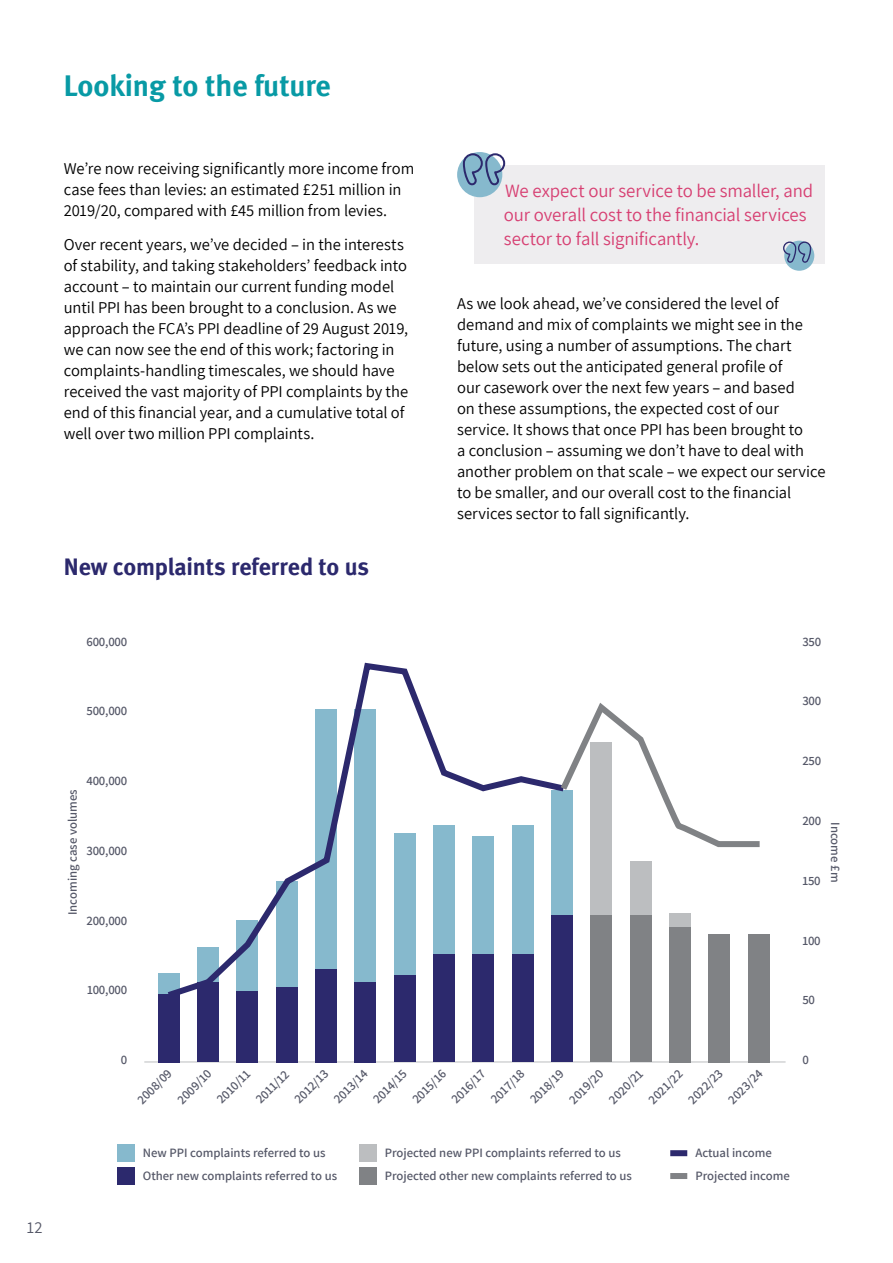
<style>
.page{position:relative;width:893px;height:1263px;background:#fff}
.page>*{position:absolute;margin:0;border:0;box-sizing:border-box;transform-origin:0 0}
.t1{font:700 30px "Meta";letter-spacing:-.005em;color:#089aa5}
.t2{font:24px "Meta Bold LF";letter-spacing:-.005em;color:#2c296d}
.t3{font:18.75px/24px "Assistant";letter-spacing:-.005em;color:#d73f72}
.t4{font:16.5px/21px "Assistant";letter-spacing:-.005em;color:#000}
.t5{font:16.5px "Assistant";color:#555868}
.t6{font:600 12.75px "Assistant";color:#555868}
</style>
<div class="page">
<div style="left:360px;top:1167px;width:17px;height:17px;background:#808285"></div>
<div style="left:360px;top:1144px;width:17px;height:17px;background:#bcbec0"></div>
<div style="left:118px;top:1167px;width:17px;height:17px;background:#2c296d"></div>
<div style="left:118px;top:1144px;width:17px;height:17px;background:#86b9cd"></div>
<div style="left:670px;top:1173px;width:17px;height:6px;background:#808285"></div>
<div style="left:670px;top:1150px;width:17px;height:6px;background:#2c296d"></div>
<div style="left:474px;top:165px;width:351px;height:98px;background:#eeedef"></div>
<div style="left:457px;top:152px;width:45px;height:45px;background:#86b9cd;border-radius:50%"></div>
<svg style="left:462px;top:152px;width:44px;height:35px"></svg>
<div style="left:784px;top:241px;width:30px;height:30px;background:#86b9cd;border-radius:50%"></div>
<svg style="left:782px;top:241px;width:30px;height:23px"></svg>
<hr style="left:144px;top:1061px;width:642px;height:2px;background:#d1d3d4">
<div style="left:158px;top:994px;width:21px;height:68px;background:#2c296d"></div>
<div style="left:158px;top:973px;width:21px;height:21px;background:#86b9cd"></div>
<div style="left:237px;top:991px;width:21px;height:71px;background:#2c296d"></div>
<div style="left:276px;top:987px;width:21px;height:75px;background:#2c296d"></div>
<div style="left:315px;top:969px;width:22px;height:93px;background:#2c296d"></div>
<div style="left:355px;top:982px;width:21px;height:80px;background:#2c296d"></div>
<div style="left:394px;top:975px;width:21px;height:87px;background:#2c296d"></div>
<div style="left:433px;top:954px;width:22px;height:108px;background:#2c296d"></div>
<div style="left:473px;top:954px;width:21px;height:108px;background:#2c296d"></div>
<div style="left:512px;top:954px;width:21px;height:108px;background:#2c296d"></div>
<div style="left:551px;top:790px;width:21px;height:125px;background:#86b9cd"></div>
<div style="left:551px;top:915px;width:21px;height:147px;background:#2c296d"></div>
<div style="left:591px;top:743px;width:21px;height:175px;background:#bcbec0"></div>
<div style="left:591px;top:915px;width:21px;height:147px;background:#808285"></div>
<div style="left:630px;top:861px;width:21px;height:57px;background:#bcbec0"></div>
<div style="left:630px;top:915px;width:21px;height:147px;background:#808285"></div>
<div style="left:669px;top:913px;width:21px;height:14px;background:#bcbec0"></div>
<div style="left:669px;top:927px;width:21px;height:135px;background:#808285"></div>
<div style="left:748px;top:934px;width:21px;height:128px;background:#808285"></div>
<div style="left:709px;top:934px;width:21px;height:128px;background:#808285"></div>
<div style="left:197px;top:981px;width:22px;height:81px;background:#2c296d"></div>
<svg style="left:167px;top:662px;width:388px;height:341px"></svg>
<svg style="left:555px;top:703px;width:205px;height:147px"></svg>
<h2 class="t1" style="left:64px;top:67px;width:268px">Looking to the future</h2>
<p class="t4" style="left:64px;top:157px;width:352px">We’re now receiving significantly more income from</p>
<p class="t4" style="left:64px;top:178px;width:339px">case fees than levies: an estimated £251 million in<br>2019/20, compared with £45 million from levies.</p>
<p class="t4" style="left:64px;top:233px;width:346px">Over recent years, we’ve decided – in the interests of stability, and taking stakeholders’ feedback into account – to maintain our current funding model until PPI has been brought to a conclusion. As we approach the FCA’s PPI deadline of 29 August 2019, we can now see the end of this work; factoring in complaints-handling timescales, we should have received the vast majority of PPI complaints by the</p>
<p class="t4" style="left:64px;top:401px;width:342px">end of this financial year, and a cumulative total of well over two million PPI complaints.</p>
<h2 class="t2" style="left:64px;top:553px;width:307px">New complaints referred to us</h2>
<p class="t3" style="left:504px;top:178px;width:311px">We expect our service to be smaller, and our overall cost to the financial services sector to fall significantly.</p>
<p class="t4" style="left:457px;top:292px;width:347px">As we look ahead, we’ve considered the level of demand and mix of complaints we might see in the future, using a number of assumptions. The chart</p>
<p class="t4" style="left:457px;top:355px;width:327px">below sets out the anticipated general profile of</p>
<p class="t4" style="left:457px;top:376px;width:339px">our casework over the next few years – and based on these assumptions, the expected cost of our</p>
<p class="t4" style="left:457px;top:418px;width:347px">service. It shows that once PPI has been brought to</p>
<p class="t4" style="left:457px;top:439px;width:370px">a conclusion – assuming we don’t have to deal with another problem on that scale – we expect our service</p>
<p class="t4" style="left:457px;top:481px;width:336px">to be smaller, and our overall cost to the financial services sector to fall significantly.</p>
<p class="t5" style="left:27px;top:1216px;width:17px">12</p>
<p class="t6" style="left:87px;top:632px;width:42px">600,000</p>
<p class="t6" style="left:87px;top:702px;width:42px">500,000</p>
<p class="t6" style="left:87px;top:772px;width:42px">400,000</p>
<p class="t6" style="left:64px;top:915px;width:127px;rotate:-90deg">Incoming case volumes</p>
<p class="t6" style="left:87px;top:842px;width:42px">300,000</p>
<p class="t6" style="left:87px;top:912px;width:42px">200,000</p>
<p class="t6" style="left:87px;top:981px;width:42px">100,000</p>
<p class="t6" style="left:802px;top:632px;width:20px">350</p>
<p class="t6" style="left:802px;top:692px;width:20px">300</p>
<p class="t6" style="left:802px;top:752px;width:20px">250</p>
<p class="t6" style="left:802px;top:812px;width:20px">200</p>
<p class="t6" style="left:802px;top:872px;width:20px">150</p>
<p class="t6" style="left:844px;top:822px;width:61px;rotate:90deg">Income £m</p>
<p class="t6" style="left:802px;top:931px;width:20px">100</p>
<p class="t6" style="left:802px;top:991px;width:14px">50</p>
<p class="t6" style="left:121px;top:1051px;width:8px">0</p>
<p class="t6" style="left:133px;top:1096px;width:45px;rotate:-45deg">2008/09</p>
<p class="t6" style="left:173px;top:1095px;width:44px;rotate:-45deg">2009/10</p>
<p class="t6" style="left:213px;top:1095px;width:43px;rotate:-45deg">2010/11</p>
<p class="t6" style="left:252px;top:1095px;width:43px;rotate:-45deg">2011/12</p>
<p class="t6" style="left:290px;top:1095px;width:44px;rotate:-45deg">2012/13</p>
<p class="t6" style="left:330px;top:1095px;width:44px;rotate:-45deg">2013/14</p>
<p class="t6" style="left:369px;top:1095px;width:44px;rotate:-45deg">2014/15</p>
<p class="t6" style="left:408px;top:1095px;width:44px;rotate:-45deg">2015/16</p>
<p class="t6" style="left:447px;top:1095px;width:44px;rotate:-45deg">2016/17</p>
<p class="t6" style="left:487px;top:1095px;width:44px;rotate:-45deg">2017/18</p>
<p class="t6" style="left:526px;top:1095px;width:44px;rotate:-45deg">2018/19</p>
<p class="t6" style="left:565px;top:1095px;width:44px;rotate:-45deg">2019/20</p>
<p class="t6" style="left:605px;top:1095px;width:44px;rotate:-45deg">2020/21</p>
<p class="t6" style="left:644px;top:1095px;width:44px;rotate:-45deg">2021/22</p>
<p class="t6" style="left:684px;top:1096px;width:45px;rotate:-45deg">2022/23</p>
<p class="t6" style="left:724px;top:1096px;width:45px;rotate:-45deg">2023/24</p>
<p class="t6" style="left:802px;top:1051px;width:8px">0</p>
<p class="t6" style="left:143px;top:1144px;width:184px">New PPI complaints referred to us</p>
<p class="t6" style="left:385px;top:1144px;width:238px">Projected new PPI complaints referred to us</p>
<p class="t6" style="left:695px;top:1144px;width:78px">Actual income</p>
<p class="t6" style="left:143px;top:1167px;width:196px">Other new complaints referred to us</p>
<p class="t6" style="left:385px;top:1167px;width:249px">Projected other new complaints referred to us</p>
<p class="t6" style="left:695px;top:1167px;width:96px">Projected income</p>
</div>
